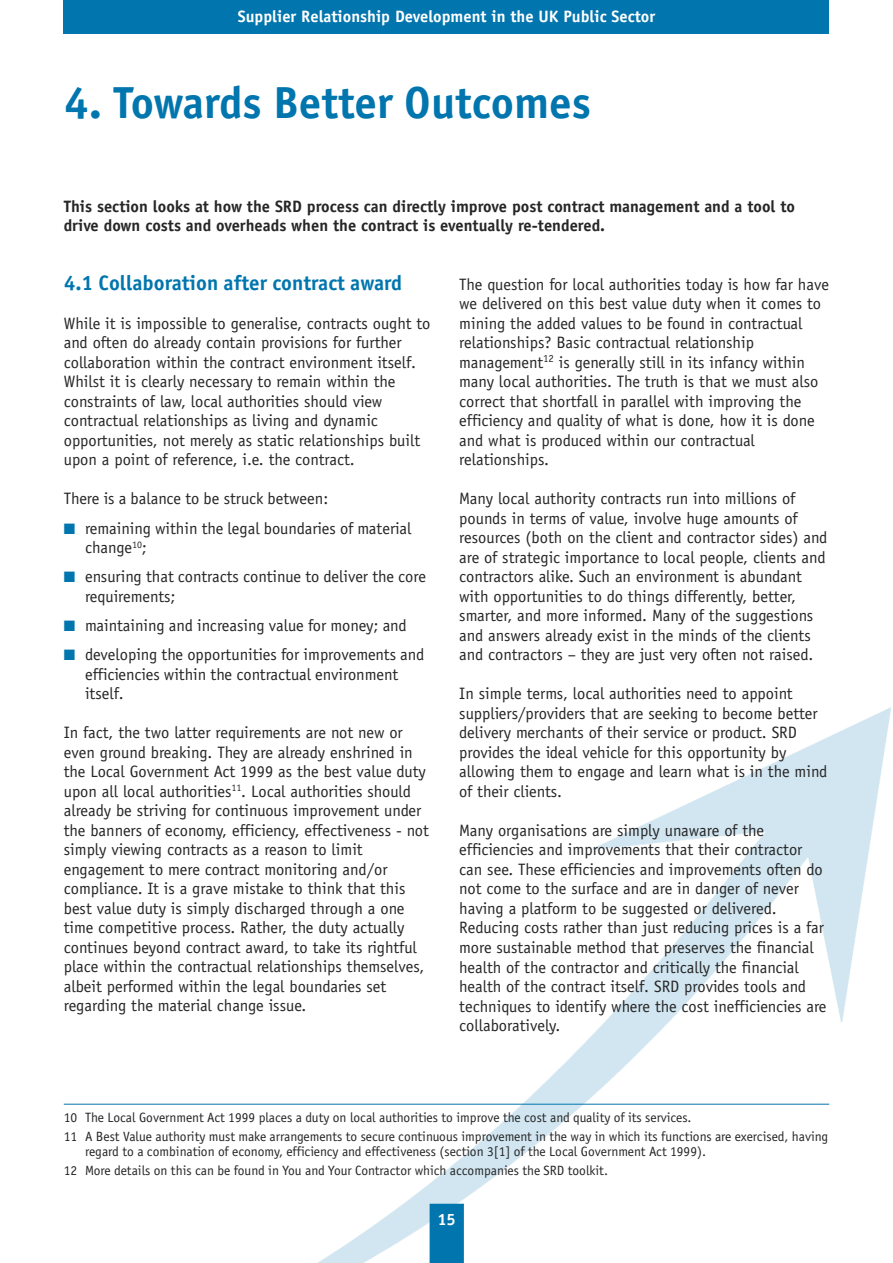
<style>
.page{position:relative;width:893px;height:1263px;background:#fff}
.page>*{position:absolute;margin:0;border:0;box-sizing:border-box;transform-origin:0 0}
.t1{font:700 45px "Officina Sans";color:#0075ae}
.t2{font:700 21px "Officina Sans";color:#0075ae}
.t3{font:16.5px/19.5px "Officina Sans";color:#272627}
.t4{font:700 16.5px/19.5px "Officina Sans";color:#272627}
.t5{font:700 16.5px "Officina Sans";color:#fff}
.t6{font:13.5px/19.2px "Officina Sans";color:#272627}
.s1{color:#0075ae}
</style>
<div class="page">
<img style="left:196px;top:707px;width:695px;height:556px">
<div style="left:64px;top:0;width:765px;height:34px;background:#0075ae"></div>
<div style="left:430px;top:1204px;width:34px;height:59px;background:#0075ae"></div>
<hr style="left:64px;top:1104px;width:765px;height:1px;background:#0075ae">
<p class="t5" style="left:238px;top:10px;width:419px">Supplier Relationship Development in the UK Public Sector</p>
<h1 class="t1" style="left:64px;top:85px;width:529px">4. Towards Better Outcomes</h1>
<p class="t4" style="left:64px;top:198px;width:733px">This section looks at how the SRD process can directly improve post contract management and a tool to drive down costs and overheads when the contract is eventually re-tendered.</p>
<p class="t2" style="left:64px;top:275px;width:340px">4.1 Collaboration after contract award</p>
<p class="t3" style="left:64px;top:315px;width:368px">While it is impossible to generalise, contracts ought to and often do already contain provisions for further collaboration within the contract environment itself.<br>Whilst it is clearly necessary to remain within the constraints of law, local authorities should view contractual relationships as living and dynamic opportunities, not merely as static relationships built upon a point of reference, i.e. the contract.</p>
<p class="t3" style="left:64px;top:490px;width:266px">There is a balance to be struck between:</p>
<p class="t3" style="left:85px;top:520px;width:328px;text-indent:-21px"><span class="s1">■</span> remaining within the legal boundaries of material change<sup>10</sup>;</p>
<p class="t3" style="left:85px;top:568px;width:342px;text-indent:-21px"><span class="s1">■</span> ensuring that contracts continue to deliver the core requirements;</p>
<p class="t3" style="left:64px;top:617px;width:344px"><span class="s1">■</span> maintaining and increasing value for money; and</p>
<p class="t3" style="left:85px;top:646px;width:341px;text-indent:-21px"><span class="s1">■</span> developing the opportunities for improvements and efficiencies within the contractual environment itself.</p>
<p class="t3" style="left:64px;top:724px;width:367px">In fact, the two latter requirements are not new or even ground breaking. They are already enshrined in the Local Government Act 1999 as the best value duty upon all local authorities<sup>11</sup>. Local authorities should already be striving for continuous improvement under the banners of economy, efficiency, effectiveness - not simply viewing contracts as a reason to limit engagement to mere contract monitoring and/or compliance. It is a grave mistake to think that this best value duty is simply discharged through a one time competitive process. Rather, the duty actually continues beyond contract award, to take its rightful place within the contractual relationships themselves, albeit performed within the legal boundaries set regarding the material change issue.</p>
<p class="t3" style="left:459px;top:276px;width:371px">The question for local authorities today is how far have we delivered on this best value duty when it comes to mining the added values to be found in contractual relationships? Basic contractual relationship management<sup>12</sup> is generally still in its infancy within many local authorities. The truth is that we must also correct that shortfall in parallel with improving the efficiency and quality of what is done, how it is done and what is produced within our contractual relationships.</p>
<p class="t3" style="left:459px;top:490px;width:370px">Many local authority contracts run into millions of pounds in terms of value, involve huge amounts of resources (both on the client and contractor sides) and are of strategic importance to local people, clients and contractors alike. Such an environment is abundant with opportunities to do things differently, better, smarter, and more informed. Many of the suggestions and answers already exist in the minds of the clients and contractors – they are just very often not raised.</p>
<p class="t3" style="left:459px;top:685px;width:370px">In simple terms, local authorities need to appoint suppliers/providers that are seeking to become better delivery merchants of their service or product. SRD provides the ideal vehicle for this opportunity by allowing them to engage and learn what is in the mind of their clients.</p>
<p class="t3" style="left:459px;top:822px;width:369px">Many organisations are simply unaware of the efficiencies and improvements that their contractor can see. These efficiencies and improvements often do not come to the surface and are in danger of never having a platform to be suggested or delivered.<br>Reducing costs rather than just reducing prices is a far more sustainable method that preserves the financial health of the contractor and critically the financial health of the contract itself. SRD provides tools and techniques to identify where the cost inefficiencies are collaboratively.</p>
<p class="t6" style="left:64px;top:1108px;width:766px">10 The Local Government Act 1999 places a duty on local authorities to improve the cost and quality of its services.<br>11 A Best Value authority must make arrangements to secure continuous improvement in the way in which its functions are exercised, having</p>
<p class="t6" style="left:64px;top:1143px;width:644px;text-indent:21px">regard to a combination of economy, efficiency and effectiveness (section 3[1] of the Local Government Act 1999).<br>12 More details on this can be found in You and Your Contractor which accompanies the SRD toolkit.</p>
<p class="t5" style="left:437px;top:1213px;width:20px">15</p>
</div>
